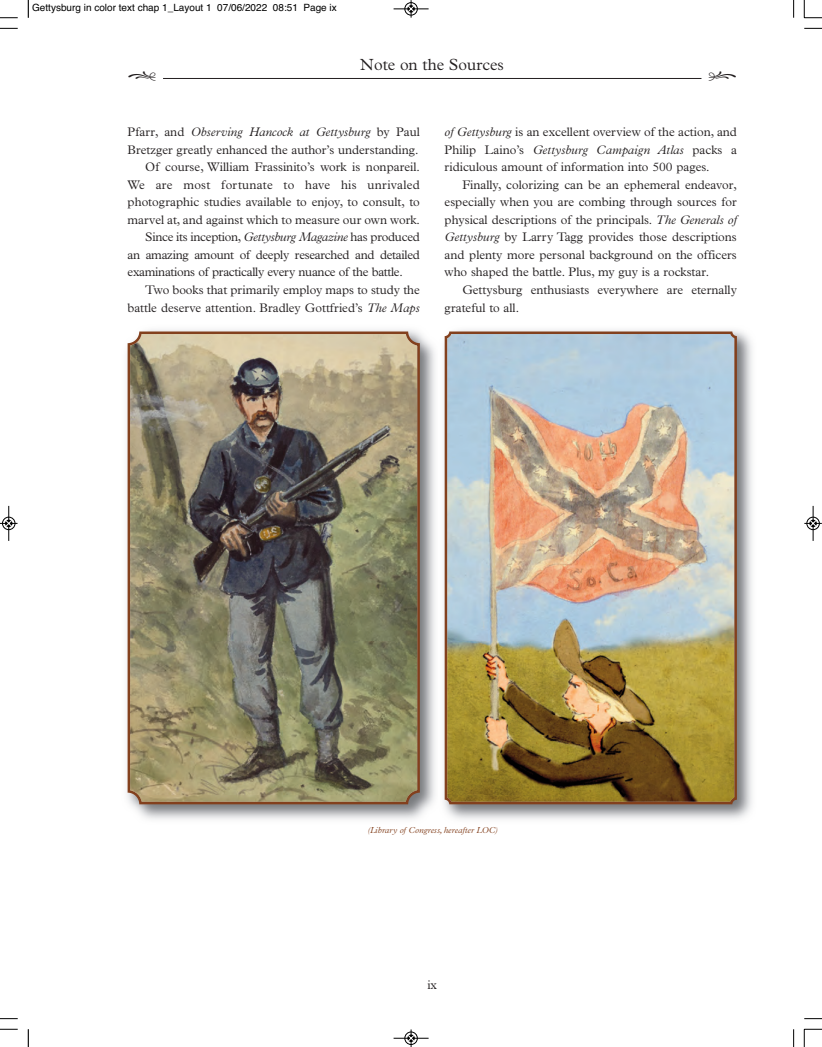
<style>
.page{position:relative;width:822px;height:1047px;background:#fff}
.page>*{position:absolute;margin:0;border:0;box-sizing:border-box;transform-origin:0 0}
.t1{font:17.5px "Type Embellishments Two Plain";color:#231f20;scale:1.25 1}
.t2{font:300 16.25px "Plantin";color:#231f20}
.t3{font:300 12.5px/17.5px "Plantin";color:#231f20;text-align:justify}
.t4{font:300 12.5px "Plantin";letter-spacing:-.02em;color:#231f20}
.t5{font:italic 300 12.5px "Plantin";color:#231f20}
.t6{font:300 12.5px "Plantin";letter-spacing:.02em;color:#231f20}
.t7{font:10px "Helvetica";color:#000}
.t8{font:italic 300 8.75px "Plantin";color:#83401d}
.s1{font-style:normal}
.s2{font-style:italic}
</style>
<div class="page">
<hr style="left:163px;top:78px;width:538px;height:1px;background:#231f20">
<img style="left:444px;top:330px;width:308px;height:490px">
<img style="left:445px;top:331px;width:292px;height:473px">
<img style="left:127px;top:330px;width:308px;height:490px">
<svg style="left:128px;top:331px;width:292px;height:473px;background:#877f67"></svg>
<svg style="left:0;top:28px;width:18px;height:1px"></svg>
<svg style="left:793px;top:0;width:1px;height:18px"></svg>
<svg style="left:804px;top:28px;width:18px;height:1px"></svg>
<svg style="left:0;top:1018px;width:18px;height:1px"></svg>
<svg style="left:793px;top:1029px;width:1px;height:18px"></svg>
<svg style="left:804px;top:1018px;width:18px;height:1px"></svg>
<svg style="left:28px;top:0;width:1px;height:18px"></svg>
<svg style="left:0;top:17px;width:18px;height:2px"></svg>
<svg style="left:804px;top:0;width:18px;height:19px"></svg>
<svg style="left:28px;top:1029px;width:1px;height:18px"></svg>
<svg style="left:0;top:1029px;width:18px;height:1px"></svg>
<svg style="left:804px;top:1029px;width:18px;height:18px"></svg>
<div style="left:404px;top:2px;width:14px;height:14px;border:1px solid #fff;border-radius:50%"></div>
<hr style="left:393px;top:9px;width:35px;height:1px;background:#000">
<div style="left:405px;top:2px;width:12px;height:13px;border:1px solid #000;border-radius:50%"></div>
<svg style="left:408px;top:0;width:6px;height:18px"></svg>
<div style="left:404px;top:1031px;width:14px;height:14px;border:1px solid #fff;border-radius:50%"></div>
<hr style="left:393px;top:1038px;width:35px;height:1px;background:#000">
<div style="left:405px;top:1032px;width:12px;height:12px;border:1px solid #000;border-radius:50%"></div>
<svg style="left:408px;top:1029px;width:6px;height:18px"></svg>
<hr style="left:9px;top:506px;width:1px;height:35px;background:#000">
<div style="left:2px;top:517px;width:13px;height:13px;border:1px solid #000;border-radius:50%"></div>
<svg style="left:0;top:520px;width:18px;height:6px"></svg>
<hr style="left:813px;top:506px;width:1px;height:35px;background:#000">
<div style="left:806px;top:517px;width:13px;height:13px;border:1px solid #000;border-radius:50%"></div>
<svg style="left:804px;top:520px;width:18px;height:6px"></svg>
<p class="t7" style="left:32px;top:2px;width:306px">Gettysburg in color text chap 1_Layout 1 07/06/2022 08:51 Page ix</p>
<h2 class="t2" style="left:360px;top:59px;width:145px">Note on the Sources</h2>
<h1 class="t1" style="left:128px;top:69px;width:25px">.</h1>
<h1 class="t1" style="left:707px;top:69px;width:25px">,</h1>
<p class="t5" style="left:128px;top:128px;width:294px"><span class="s1">Pfarr, and</span> Observing Hancock at Gettysburg <span class="s1">by Paul</span></p>
<p class="t3" style="left:128px;top:142px;width:293px">Bretzger greatly enhanced the author’s understanding.</p>
<p class="t3" style="left:145px;top:160px;width:276px">Of course, William Frassinito’s work is nonpareil.</p>
<p class="t6" style="left:128px;top:180px;width:294px">We are most fortunate to have his unrivaled</p>
<p class="t3" style="left:128px;top:195px;width:294px">photographic studies available to enjoy, to consult, to</p>
<p class="t3" style="left:128px;top:212px;width:294px">marvel at, and against which to measure our own work.</p>
<p class="t4" style="left:145px;top:233px;width:276px">Since its inception, <span class="s2">Gettysburg Magazine</span> has produced</p>
<p class="t4" style="left:128px;top:250px;width:294px">an amazing amount of deeply researched and detailed</p>
<p class="t4" style="left:128px;top:268px;width:277px">examinations of practically every nuance of the battle.</p>
<p class="t3" style="left:145px;top:282px;width:276px">Two books that primarily employ maps to study the</p>
<p class="t3" style="left:128px;top:300px;width:294px">battle deserve attention. Bradley Gottfried’s <span class="s2">The Maps</span></p>
<p class="t3" style="left:444px;top:125px;width:294px"><span class="s2">of Gettysburg</span> is an excellent overview of the action, and Philip Laino’s <span class="s2">Gettysburg Campaign Atlas</span> packs a ridiculous amount of information into 500 pages.</p>
<p class="t3" style="left:444px;top:177px;width:294px;text-indent:18px">Finally, colorizing can be an ephemeral endeavor, especially when you are combing through sources for physical descriptions of the principals. <span class="s2">The Generals of Gettysburg</span> by Larry Tagg provides those descriptions and plenty more personal background on the officers who shaped the battle. Plus, my guy is a rockstar.</p>
<p class="t3" style="left:444px;top:282px;width:294px;text-indent:18px">Gettysburg enthusiasts everywhere are eternally grateful to all.</p>
<p class="t8" style="left:368px;top:827px;width:131px">(Library of Congress, hereafter LOC)</p>
<p class="t3" style="left:427px;top:977px;width:11px">ix</p>
</div>
